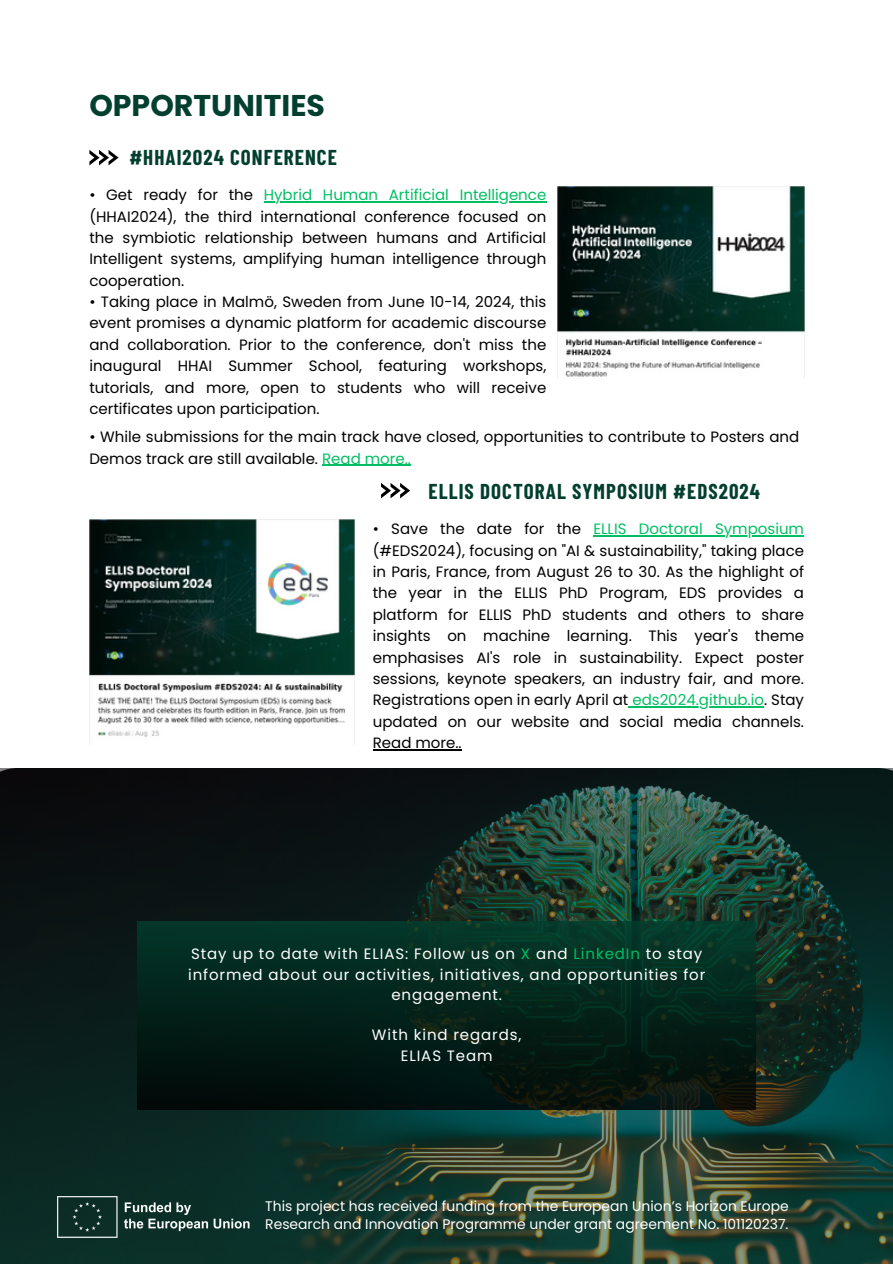
<style>
.page{position:relative;width:893px;height:1264px;background:#fff}
.page>*{position:absolute;margin:0;border:0;box-sizing:border-box;transform-origin:0 0}
.t1{font:700 30px "Poppins";color:#023f2e}
.t2{font:700 21px "Barlow Condensed";letter-spacing:.05em;color:#023f2e}
.t3{font:15px/21.3px "Poppins";color:#000;text-align:justify}
.t4{font:15px/20.2px "Poppins";letter-spacing:.06em;color:#fff}
.t5{font:13.95px/18.5px "Poppins";color:#fff}
.s1{color:#00bf63}
</style>
<div class="page">
<img style="left:0;top:768px;width:892px;height:495px">
<hr style="left:264px;top:201px;width:282px;height:1px;background:#00bf63">
<svg style="left:137px;top:921px;width:618px;height:188px;background:#032219"></svg>
<img style="left:56px;top:1194px;width:202px;height:45px">
<svg style="left:89px;top:150px;width:29px;height:15px"></svg>
<hr style="left:593px;top:535px;width:211px;height:1px;background:#00bf63">
<hr style="left:628px;top:706px;width:136px;height:1px;background:#00bf63">
<hr style="left:373px;top:749px;width:88px;height:1px;background:#000">
<svg style="left:381px;top:483px;width:29px;height:15px"></svg>
<img style="left:557px;top:187px;width:247px;height:191px">
<img style="left:89px;top:520px;width:266px;height:224px">
<hr style="left:322px;top:465px;width:89px;height:1px;background:#00bf63">
<h3 class="t1" style="left:89px;top:85px;width:237px">OPPORTUNITIES</h3>
<p class="t2" style="left:129px;top:144px;width:209px">#HHAI2024 CONFERENCE</p>
<h2 class="t3" style="left:89px;top:184px;width:458px;text-indent:174px"><span class="s1">Hybrid Human Artificial Intelligence </span>(HHAI2024), the third international conference focused on the symbiotic relationship between humans and Artificial Intelligent systems, amplifying human intelligence through cooperation.</h2>
<h2 class="t3" style="left:89px;top:291px;width:458px">• Taking place in Malmö, Sweden from June 10-14, 2024, this event promises a dynamic platform for academic discourse and collaboration. Prior to the conference, don't miss the inaugural HHAI Summer School, featuring workshops, tutorials, and more, open to students who will receive certificates upon participation.</h2>
<p class="t3" style="left:89px;top:184px;width:165px">• Get ready for the</p>
<h3 class="t3" style="left:89px;top:426px;width:711px">• While submissions for the main track have closed, opportunities to contribute to Posters and<br>Demos track are still available. <span class="s1">Read more..</span></h3>
<p class="t2" style="left:428px;top:477px;width:333px">ELLIS DOCTORAL SYMPOSIUM #EDS2024</p>
<p class="t3" style="left:373px;top:518px;width:210px">• Save the date for the</p>
<p class="t3" style="left:373px;top:518px;width:433px;text-indent:221px"><span class="s1">ELLIS Doctoral Symposium </span>(#EDS2024), focusing on "AI &amp; sustainability," taking place in Paris, France, from August 26 to 30. As the highlight of the year in the ELLIS PhD Program, EDS provides a platform for ELLIS PhD students and others to share insights on machine learning. This year's theme emphasises AI's role in sustainability. Expect poster sessions, keynote speakers, an industry fair, and more.<br>Registrations open in early April at <span class="s1">eds2024.github.io</span>. Stay</p>
<p class="t3" style="left:373px;top:711px;width:433px">updated on our website and social media channels.<br>Read more..</p>
<h3 class="t4" style="left:188px;top:944px;width:518px">Stay up to date with ELIAS: Follow us on <span class="s1">X</span> and <span class="s1">LinkedIn</span> to stay informed about our activities, initiatives, and opportunities for</h3>
<h2 class="t4" style="left:391px;top:984px;width:112px">engagement.</h2>
<h2 class="t4" style="left:372px;top:1025px;width:151px;text-align:center">With kind regards,<br>ELIAS Team</h2>
<p class="t5" style="left:265px;top:1196px;width:525px">This project has received funding from the European Union’s Horizon Europe<br>Research and Innovation Programme under grant agreement No. 101120237.</p>
</div>
